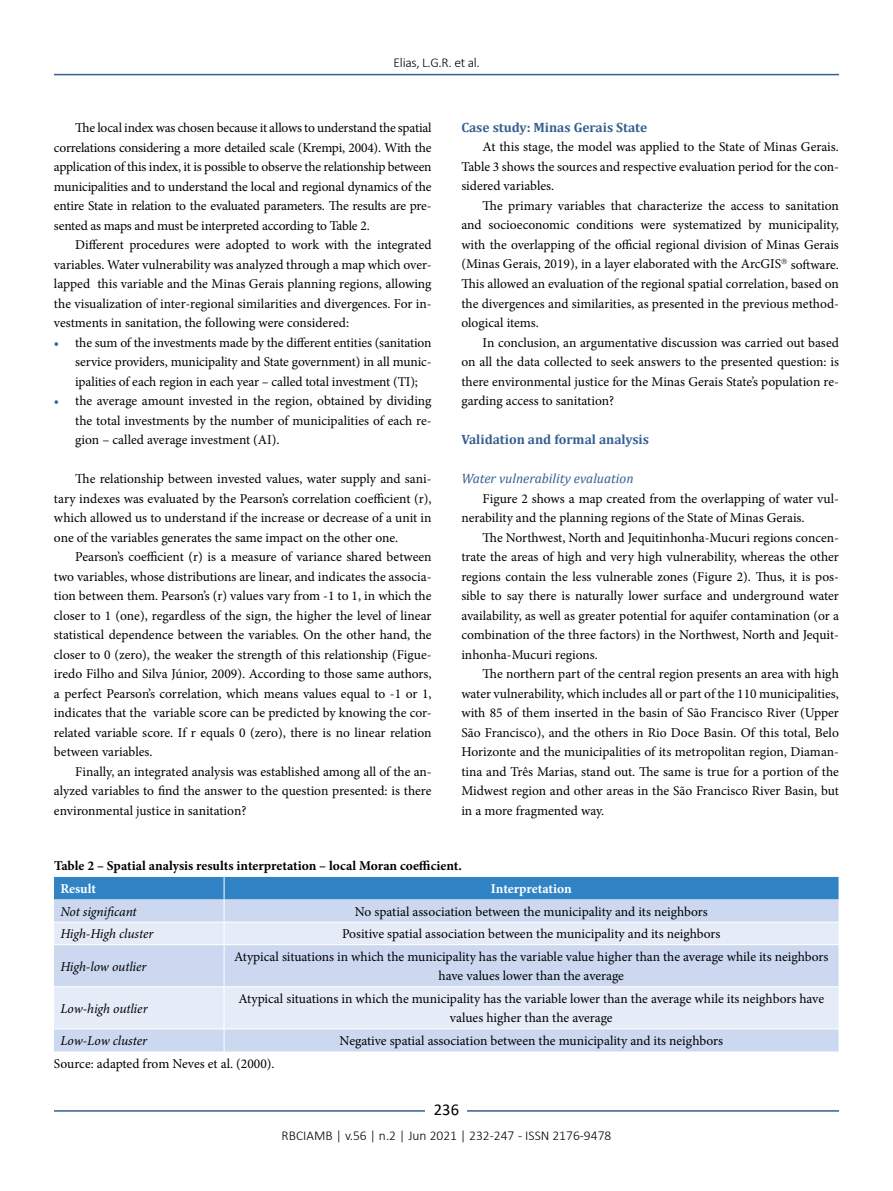
<style>
.page{position:relative;width:893px;height:1191px;background:#fff}
.page>*{position:absolute;margin:0;border:0;box-sizing:border-box;transform-origin:0 0}
.t1{font:16.5px "Calibri";color:#000}
.t2{font:13.5px/19.5px "Minion Pro";color:#000;text-align:justify}
.t3{font:italic 13.5px "Minion Pro";letter-spacing:-.01em;color:#000}
.t4{font:700 13.5px "Minion Pro";letter-spacing:-.005em;color:#000}
.t5{font:700 13.5px "Cambria";color:#365f92}
.t6{font:300 13.5px "Calibri";color:#000}
.t7{font:italic 13.5px "Cambria";color:#365f92}
.t8{font:700 13.5px "Minion Pro";letter-spacing:-.005em;color:#fff}
.t9{font:300 13.5px "Calibri";letter-spacing:-.02em;color:#000}
.s1{color:#365f92}
</style>
<div class="page">
<hr style="left:54px;top:74px;width:785px;height:1px;background:#365f92">
<hr style="left:54px;top:1110px;width:785px;height:1px;background:#365f92">
<div style="left:426px;top:1096px;width:41px;height:26px;background:#fff"></div>
<div style="left:54px;top:1029px;width:784px;height:22px;background:#cbd8f0"></div>
<svg style="left:54px;top:945px;width:784px;height:83px;background:#d8e1f4"></svg>
<svg style="left:54px;top:877px;width:784px;height:67px;background:#a1c2e4"></svg>
<hr style="left:224px;top:945px;width:1px;height:41px;background:#fff">
<hr style="left:54px;top:986px;width:170px;height:1px;background:#fff">
<hr style="left:224px;top:986px;width:614px;height:1px;background:#fff">
<hr style="left:224px;top:987px;width:1px;height:41px;background:#fff">
<svg style="left:224px;top:1029px;width:1px;height:22px"></svg>
<p class="t9" style="left:394px;top:54px;width:88px">Elias, L.G.R. et al.</p>
<p class="t2" style="left:54px;top:118px;width:379px;text-indent:21px">The local index was chosen because it allows to understand the spatial correlations considering a more detailed scale (Krempi, 2004). With the application of this index, it is possible to observe the relationship between municipalities and to understand the local and regional dynamics of the entire State in relation to the evaluated parameters. The results are pre&shy;sented as maps and must be interpreted according to Table 2.</p>
<p class="t2" style="left:54px;top:235px;width:379px;text-indent:21px">Different procedures were adopted to work with the integrated variables. Water vulnerability was analyzed through a map which over&shy;lapped this variable and the Minas Gerais planning regions, allowing the visualization of inter-regional similarities and divergences. For in&shy;vestments in sanitation, the following were considered:</p>
<p class="t2" style="left:75px;top:332px;width:358px;text-indent:-21px"><span class="s1">•</span> the sum of the investments made by the different entities (sanitation service providers, municipality and State government) in all munic&shy;ipalities of each region in each year – called total investment (TI);</p>
<p class="t2" style="left:75px;top:391px;width:358px;text-indent:-21px"><span class="s1">•</span> the average amount invested in the region, obtained by dividing the total investments by the number of municipalities of each re&shy;gion – called average investment (AI).</p>
<p class="t2" style="left:54px;top:469px;width:379px;text-indent:21px">The relationship between invested values, water supply and sani&shy;tary indexes was evaluated by the Pearson’s correlation coefficient (r), which allowed us to understand if the increase or decrease of a unit in one of the variables generates the same impact on the other one.</p>
<p class="t2" style="left:54px;top:547px;width:379px;text-indent:21px">Pearson’s coefficient (r) is a measure of variance shared between two variables, whose distributions are linear, and indicates the associa&shy;tion between them. Pearson’s (r) values vary from -1 to 1, in which the closer to 1 (one), regardless of the sign, the higher the level of linear statistical dependence between the variables. On the other hand, the closer to 0 (zero), the weaker the strength of this relationship (Figue&shy;iredo Filho and Silva Júnior, 2009). According to those same authors, a perfect Pearson’s correlation, which means values equal to -1 or 1, indicates that the variable score can be predicted by knowing the cor&shy;related variable score. If r equals 0 (zero), there is no linear relation between variables.</p>
<p class="t2" style="left:54px;top:761px;width:379px;text-indent:21px">Finally, an integrated analysis was established among all of the an&shy;alyzed variables to find the answer to the question presented: is there environmental justice in sanitation?</p>
<p class="t5" style="left:461px;top:118px;width:187px">Case study: Minas Gerais State</p>
<p class="t2" style="left:461px;top:137px;width:379px;text-indent:21px">At this stage, the model was applied to the State of Minas Gerais.<br>Table 3 shows the sources and respective evaluation period for the con&shy;sidered variables.</p>
<p class="t2" style="left:461px;top:196px;width:379px;text-indent:21px">The primary variables that characterize the access to sanitation and socioeconomic conditions were systematized by municipality, with the overlapping of the official regional division of Minas Gerais (Minas Gerais, 2019), in a layer elaborated with the ArcGIS software.<br>This allowed an evaluation of the regional spatial correlation, based on the divergences and similarities, as presented in the previous method&shy;ological items.</p>
<p class="t2" style="left:461px;top:332px;width:379px;text-indent:21px">In conclusion, an argumentative discussion was carried out based on all the data collected to seek answers to the presented question: is there environmental justice for the Minas Gerais State’s population re&shy;garding access to sanitation?</p>
<p class="t5" style="left:461px;top:430px;width:189px">Validation and formal analysis</p>
<p class="t7" style="left:461px;top:469px;width:174px">Water vulnerability evaluation</p>
<p class="t2" style="left:461px;top:488px;width:379px;text-indent:21px">Figure 2 shows a map created from the overlapping of water vul&shy;nerability and the planning regions of the State of Minas Gerais.</p>
<p class="t2" style="left:461px;top:527px;width:379px;text-indent:21px">The Northwest, North and Jequitinhonha-Mucuri regions concen&shy;trate the areas of high and very high vulnerability, whereas the other regions contain the less vulnerable zones (Figure 2). Thus, it is pos&shy;sible to say there is naturally lower surface and underground water availability, as well as greater potential for aquifer contamination (or a combination of the three factors) in the Northwest, North and Jequit&shy;inhonha-Mucuri regions.</p>
<p class="t2" style="left:461px;top:664px;width:379px;text-indent:21px">The northern part of the central region presents an area with high water vulnerability, which includes all or part of the 110 municipalities, with 85 of them inserted in the basin of São Francisco River (Upper São Francisco), and the others in Rio Doce Basin. Of this total, Belo Horizonte and the municipalities of its metropolitan region, Diaman&shy;tina and Três Marias, stand out. The same is true for a portion of the Midwest region and other areas in the São Francisco River Basin, but in a more fragmented way.</p>
<p class="t4" style="left:54px;top:856px;width:409px">Table 2 – Spatial analysis results interpretation – local Moran coefficient.</p>
<p class="t8" style="left:60px;top:879px;width:37px">Result</p>
<p class="t8" style="left:491px;top:879px;width:82px">Interpretation</p>
<p class="t3" style="left:60px;top:902px;width:78px">Not significant</p>
<p class="t2" style="left:355px;top:901px;width:354px">No spatial association between the municipality and its neighbors</p>
<p class="t3" style="left:60px;top:924px;width:95px">High-High cluster</p>
<p class="t2" style="left:342px;top:924px;width:380px">Positive spatial association between the municipality and its neighbors</p>
<p class="t3" style="left:60px;top:957px;width:88px">High-low outlier</p>
<p class="t2" style="left:234px;top:947px;width:596px;text-align:center">Atypical situations in which the municipality has the variable value higher than the average while its neighbors have values lower than the average</p>
<p class="t3" style="left:60px;top:999px;width:89px">Low-high outlier</p>
<p class="t2" style="left:239px;top:989px;width:587px;text-align:center">Atypical situations in which the municipality has the variable lower than the average while its neighbors have values higher than the average</p>
<p class="t3" style="left:60px;top:1031px;width:88px">Low-Low cluster</p>
<p class="t2" style="left:340px;top:1031px;width:385px">Negative spatial association between the municipality and its neighbors</p>
<p class="t2" style="left:54px;top:1053px;width:222px">Source: adapted from Neves et al. (2000).</p>
<p class="t1" style="left:434px;top:1098px;width:27px">236</p>
<p class="t6" style="left:282px;top:1126px;width:331px">RBCIAMB | v.56 | n.2 | Jun 2021 | 232-247 - ISSN 2176-9478</p>
</div>
